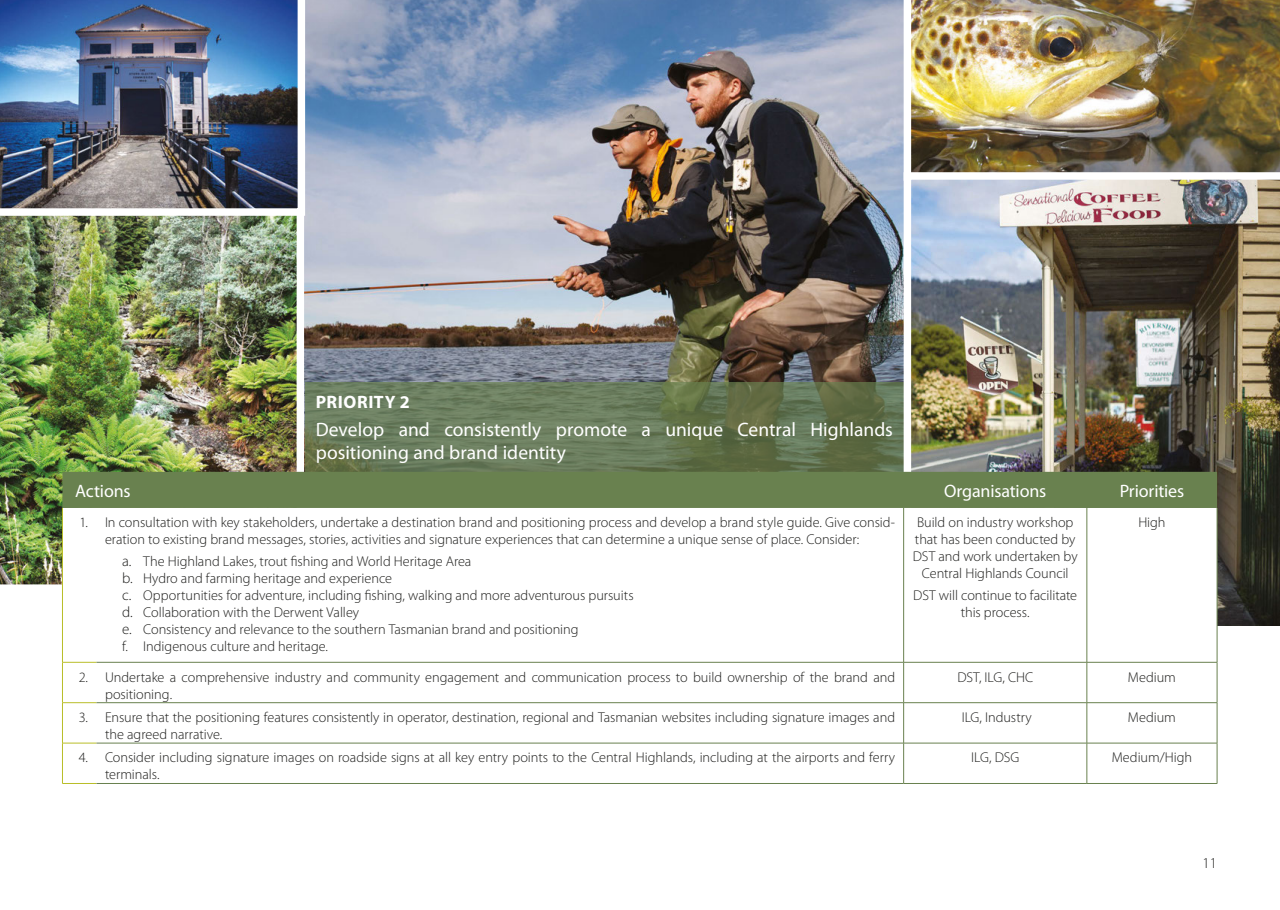
<style>
.page{position:relative;width:1280px;height:910px;background:#fff}
.page>*{position:absolute;margin:0;border:0;box-sizing:border-box;transform-origin:0 0}
.t1{font:19.5px/23.4px "Myriad Pro";color:#fff}
.t2{font:18px "Myriad Pro";letter-spacing:-.01em;color:#fff}
.t3{font:700 18px "Myriad Pro";letter-spacing:.03em;color:#fff}
.t4{font:300 15px "Myriad Pro";color:#1d1d1b}
.t5{font:300 14.25px/17.1px "Myriad Pro";color:#1d1d1b}
.s1{font-size:15px}
</style>
<div class="page">
<img style="left:0;top:216px;width:297px;height:369px">
<img style="left:297px;top:0;width:607px;height:472px">
<img style="left:0;top:0;width:305px;height:216px">
<svg style="left:305px;top:382px;width:599px;height:90px;background:#675"></svg>
<img style="left:911px;top:0;width:369px;height:172px">
<img style="left:904px;top:172px;width:376px;height:454px">
<div style="left:62px;top:472px;width:1155px;height:36px;background:#69814f"></div>
<svg style="left:63px;top:508px;width:1154px;height:275px"></svg>
<hr style="left:62px;top:508px;width:1px;height:154px;background:#b9be29">
<hr style="left:62px;top:662px;width:1px;height:40px;background:#b9be29">
<hr style="left:62px;top:703px;width:1px;height:40px;background:#b9be29">
<hr style="left:62px;top:743px;width:1px;height:40px;background:#b9be29">
<hr style="left:62px;top:662px;width:34px;height:1px;background:#b9be29">
<hr style="left:62px;top:702px;width:34px;height:1px;background:#b9be29">
<hr style="left:62px;top:743px;width:34px;height:1px;background:#b9be29">
<hr style="left:62px;top:783px;width:34px;height:1px;background:#b9be29">
<hr style="left:904px;top:662px;width:183px;height:1px;background:#69814f">
<hr style="left:904px;top:702px;width:183px;height:1px;background:#69814f">
<hr style="left:904px;top:743px;width:183px;height:1px;background:#69814f">
<hr style="left:1217px;top:508px;width:1px;height:154px;background:#69814f">
<hr style="left:96px;top:662px;width:808px;height:1px;background:#69814f">
<hr style="left:1087px;top:662px;width:130px;height:1px;background:#69814f">
<hr style="left:1217px;top:662px;width:1px;height:40px;background:#69814f">
<hr style="left:96px;top:702px;width:808px;height:1px;background:#69814f">
<hr style="left:1087px;top:702px;width:130px;height:1px;background:#69814f">
<hr style="left:1217px;top:703px;width:1px;height:40px;background:#69814f">
<hr style="left:96px;top:743px;width:808px;height:1px;background:#69814f">
<hr style="left:1087px;top:743px;width:130px;height:1px;background:#69814f">
<hr style="left:1217px;top:743px;width:1px;height:40px;background:#69814f">
<hr style="left:96px;top:783px;width:808px;height:1px;background:#69814f">
<hr style="left:1087px;top:783px;width:130px;height:1px;background:#69814f">
<hr style="left:903px;top:508px;width:1px;height:154px;background:#69814f">
<hr style="left:1086px;top:508px;width:1px;height:154px;background:#69814f">
<hr style="left:903px;top:662px;width:1px;height:40px;background:#69814f">
<hr style="left:1086px;top:662px;width:1px;height:40px;background:#69814f">
<hr style="left:903px;top:703px;width:1px;height:40px;background:#69814f">
<hr style="left:1086px;top:703px;width:1px;height:40px;background:#69814f">
<hr style="left:903px;top:743px;width:1px;height:40px;background:#69814f">
<hr style="left:1086px;top:743px;width:1px;height:40px;background:#69814f">
<hr style="left:904px;top:783px;width:183px;height:1px;background:#69814f">
<p class="t3" style="left:316px;top:390px;width:95px">PRIORITY 2</p>
<h1 class="t1" style="left:316px;top:417px;width:579px">Develop and consistently promote a unique Central Highlands positioning and brand identity</h1>
<p class="t2" style="left:75px;top:479px;width:57px">Actions</p>
<p class="t2" style="left:944px;top:479px;width:104px">Organisations</p>
<p class="t2" style="left:1120px;top:479px;width:66px">Priorities</p>
<p class="t5" style="left:105px;top:514px;width:792px;text-indent:-26px">1. In consultation with key stakeholders, undertake a destination brand and positioning process and develop a brand style guide. Give consid&shy;eration to existing brand messages, stories, activities and signature experiences that can determine a unique sense of place. Consider:</p>
<p class="t5" style="left:122px;top:552px;width:513px"><span class="s1">a.</span> The Highland Lakes, trout fishing and World Heritage Area<br><span class="s1">b.</span> Hydro and farming heritage and experience<br><span class="s1">c.</span> Opportunities for adventure, including fishing, walking and more adventurous pursuits <span class="s1">d.</span> Collaboration with the Derwent Valley<br><span class="s1">e.</span> Consistency and relevance to the southern Tasmanian brand and positioning<br>f. Indigenous culture and heritage.</p>
<p class="t5" style="left:913px;top:514px;width:166px;text-align:center">Build on industry workshop that has been conducted by<br>DST and work undertaken by<br>Central Highlands Council</p>
<p class="t5" style="left:913px;top:586px;width:165px;text-align:center">DST will continue to facilitate this process.</p>
<p class="t5" style="left:1138px;top:514px;width:29px">High</p>
<p class="t5" style="left:105px;top:668px;width:792px;text-indent:-26px">2. Undertake a comprehensive industry and community engagement and communication process to build ownership of the brand and positioning.</p>
<p class="t5" style="left:957px;top:668px;width:77px">DST, ILG, CHC</p>
<p class="t5" style="left:1128px;top:668px;width:49px">Medium</p>
<p class="t5" style="left:105px;top:708px;width:792px;text-indent:-26px">3. Ensure that the positioning features consistently in operator, destination, regional and Tasmanian websites including signature images and the agreed narrative.</p>
<p class="t5" style="left:962px;top:708px;width:72px">ILG, Industry</p>
<p class="t5" style="left:1128px;top:708px;width:49px">Medium</p>
<p class="t5" style="left:105px;top:749px;width:791px;text-indent:-26px">4. Consider including signature images on roadside signs at all key entry points to the Central Highlands, including at the airports and ferry terminals.</p>
<p class="t5" style="left:971px;top:749px;width:49px">ILG, DSG</p>
<p class="t5" style="left:1112px;top:749px;width:82px">Medium/High</p>
<p class="t4" style="left:1202px;top:854px;width:16px">11</p>
</div>
